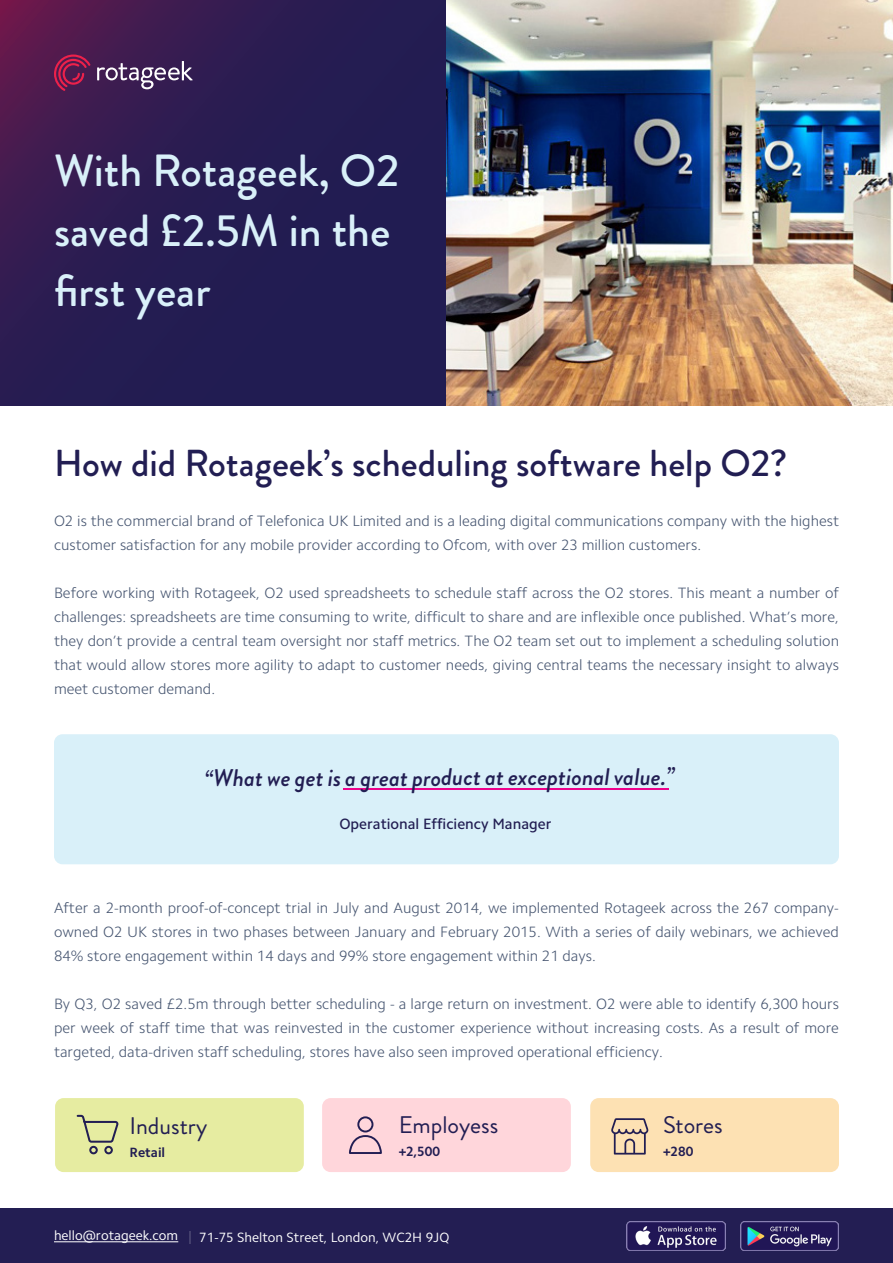
<style>
.page{position:relative;width:893px;height:1263px;background:#fff}
.page>*{position:absolute;margin:0;border:0;box-sizing:border-box;transform-origin:0 0}
.t1{font:500 45px/60px "Brandon Grotesque";color:#d9f0f9}
.t2{font:500 37.5px "Brandon Grotesque";color:#221e53}
.t3{font:italic 500 24px "Brandon Grotesque";letter-spacing:-.005em;color:#221e53}
.t4{font:24px "Brandon Grotesque";color:#221e53}
.t5{font:300 15px/24px "Camphor Pro";color:#475671;text-align:justify}
.t6{font:500 15px "Camphor Pro";color:#221e53}
.t7{font:13.5px "Camphor Pro";color:#fff}
.t8{font:700 13.5px "Camphor Pro";color:#221e53}
</style>
<div class="page">
<svg style="left:0;top:0;width:446px;height:405px"></svg>
<svg style="left:97px;top:61px;width:96px;height:28px"></svg>
<svg style="left:54px;top:55px;width:37px;height:36px"></svg>
<div style="left:54px;top:734px;width:785px;height:130px;background:#d9f0f9;border-radius:9px"></div>
<hr style="left:344px;top:788px;width:325px;height:1px;background:#ed028c">
<div style="left:0;top:1209px;width:893px;height:54px;background:#231e53"></div>
<hr style="left:54px;top:1241px;width:124px;height:1px;background:#fff">
<svg style="left:189px;top:1231px;width:1px;height:13px"></svg>
<img style="left:626px;top:1221px;width:99px;height:30px">
<img style="left:740px;top:1221px;width:99px;height:30px">
<div style="left:590px;top:1098px;width:249px;height:74px;background:#fde1b3;border-radius:9px"></div>
<div style="left:322px;top:1098px;width:249px;height:74px;background:#ffd6db;border-radius:9px"></div>
<div style="left:357px;top:1116px;width:16px;height:16px;border:2px solid #221e53;border-radius:50%"></div>
<svg style="left:349px;top:1135px;width:33px;height:19px"></svg>
<div style="left:55px;top:1098px;width:249px;height:74px;background:#e6eca1;border-radius:9px"></div>
<svg style="left:77px;top:1114px;width:42px;height:40px"></svg>
<svg style="left:611px;top:1118px;width:37px;height:36px"></svg>
<img style="left:446px;top:0;width:447px;height:405px">
<p class="t1" style="left:54px;top:141px;width:347px">With Rotageek, O2 saved £2.5M in the first year</p>
<p class="t2" style="left:54px;top:437px;width:735px">How did Rotageek’s scheduling software help O2?</p>
<p class="t5" style="left:54px;top:507px;width:787px">O2 is the commercial brand of Telefonica UK Limited and is a leading digital communications company with the highest customer satisfaction for any mobile provider according to Ofcom, with over 23 million customers.</p>
<p class="t5" style="left:54px;top:579px;width:786px">Before working with Rotageek, O2 used spreadsheets to schedule staff across the O2 stores. This meant a number of challenges: spreadsheets are time consuming to write, difficult to share and are inflexible once published. What’s more, they don’t provide a central team oversight nor staff metrics. The O2 team set out to implement a scheduling solution that would allow stores more agility to adapt to customer needs, giving central teams the necessary insight to always meet customer demand.</p>
<p class="t3" style="left:205px;top:760px;width:472px">“What we get is a great product at exceptional value.”</p>
<p class="t6" style="left:339px;top:810px;width:213px">Operational Efficiency Manager</p>
<p class="t5" style="left:54px;top:893px;width:786px">After a 2-month proof-of-concept trial in July and August 2014, we implemented Rotageek across the 267 company&shy;owned O2 UK stores in two phases between January and February 2015. With a series of daily webinars, we achieved 84% store engagement within 14 days and 99% store engagement within 21 days.</p>
<p class="t5" style="left:54px;top:989px;width:786px">By Q3, O2 saved £2.5m through better scheduling - a large return on investment. O2 were able to identify 6,300 hours per week of staff time that was reinvested in the customer experience without increasing costs. As a result of more targeted, data-driven staff scheduling, stores have also seen improved operational efficiency.</p>
<p class="t4" style="left:130px;top:1109px;width:79px">Industry</p>
<p class="t8" style="left:130px;top:1140px;width:37px">Retail</p>
<p class="t4" style="left:399px;top:1108px;width:101px">Employess</p>
<p class="t8" style="left:399px;top:1139px;width:43px">+2,500</p>
<p class="t7" style="left:54px;top:1224px;width:126px">hello@rotageek.com</p>
<p class="t7" style="left:199px;top:1226px;width:252px">71-75 Shelton Street, London, WC2H 9JQ</p>
<p class="t4" style="left:663px;top:1108px;width:61px">Stores</p>
<p class="t8" style="left:663px;top:1139px;width:32px">+280</p>
</div>
